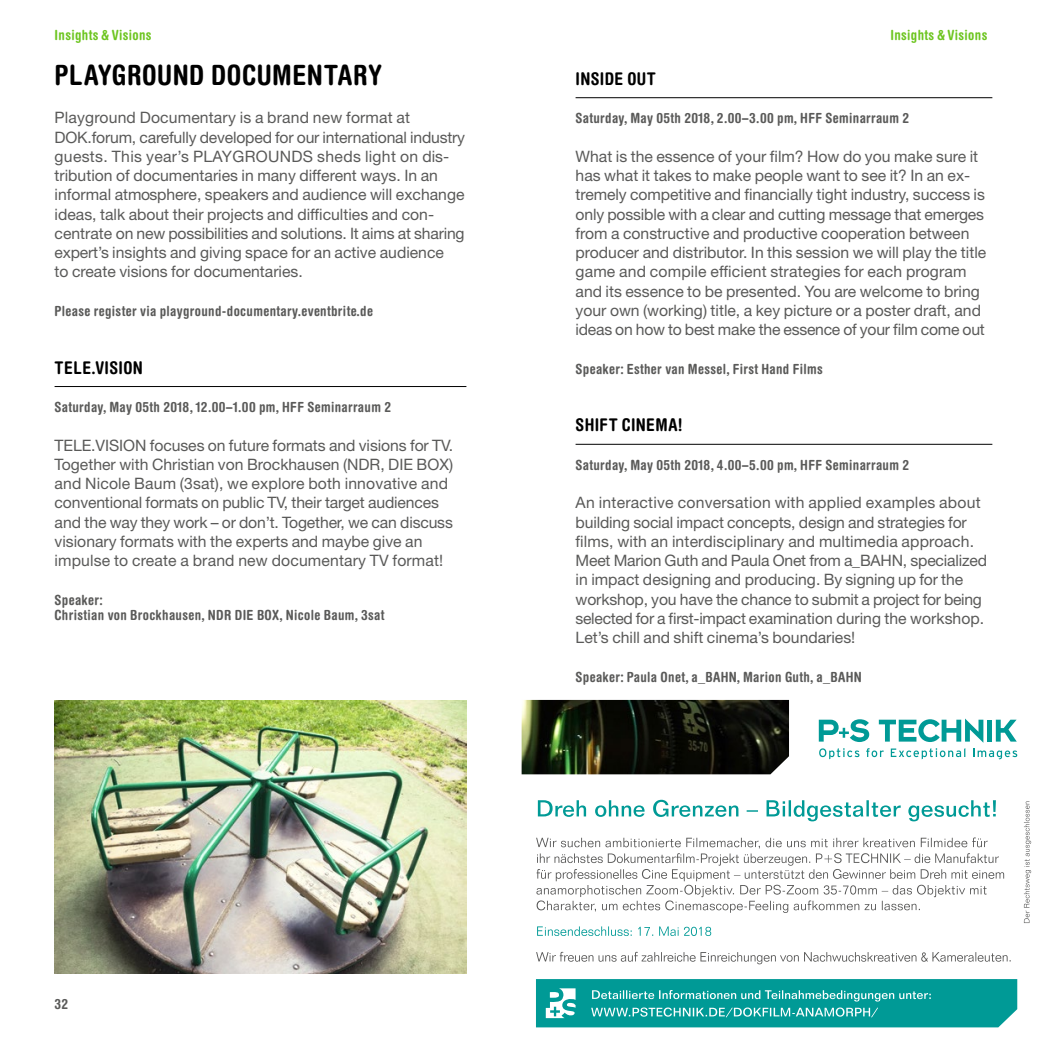
<style>
.page{position:relative;width:1042px;height:1042px;background:#fff}
.page>*{position:absolute;margin:0;border:0;box-sizing:border-box;transform-origin:0 0}
.t1{font:700 condensed 28px "Helvetica Rounded LT";letter-spacing:.02em;color:#000}
.t2{font:700 condensed 17.5px "Helvetica Rounded LT Std";letter-spacing:.025em;color:#000}
.t3{font:15.75px/19.2px "Helvetica Neue LT Std";color:#5a5a59}
.t4{font:700 condensed 14px/14.9px "Helvetica Rounded LT Std";letter-spacing:.025em;color:#5a5a59}
.t5{font:700 condensed 14px "Helvetica Rounded LT Std";letter-spacing:.025em;color:#6dc520}
</style>
<div class="page">
<hr style="left:55px;top:386px;width:411px;height:1px;background:#000">
<img style="left:55px;top:701px;width:411px;height:272px">
<hr style="left:575px;top:97px;width:417px;height:1px;background:#000">
<hr style="left:575px;top:444px;width:417px;height:1px;background:#000">
<svg style="left:536px;top:979px;width:481px;height:48px;background:#1ba4a1"></svg>
<svg style="left:819px;top:718px;width:198px;height:41px"></svg>
<svg style="left:536px;top:952px;width:474px;height:12px"></svg>
<svg style="left:537px;top:926px;width:174px;height:10px"></svg>
<svg style="left:536px;top:837px;width:468px;height:76px"></svg>
<svg style="left:538px;top:800px;width:458px;height:21px"></svg>
<svg style="left:1024px;top:801px;width:7px;height:122px"></svg>
<img style="left:521px;top:700px;width:268px;height:74px">
<p class="t5" style="left:55px;top:26px;width:99px">Insights &amp;Visions</p>
<p class="t5" style="left:890px;top:26px;width:99px">Insights &amp;Visions</p>
<h1 class="t1" style="left:55px;top:58px;width:89px">PLAYGROUN</h1>
<h1 class="t1" style="left:189px;top:58px;width:54px">D DOCUMENTAR</h1>
<h1 class="t1" style="left:368px;top:58px;width:15px">Y</h1>
<p class="t3" style="left:55px;top:108px;width:412px">Playground Documentary is a brand new format at DOK.forum, carefully developed for our international industry guests. This year’s PLAYGROUNDS sheds light on dis&shy;tribution of documentaries in many different ways. In an informal atmosphere, speakers and audience will exchange ideas, talk about their projects and difficulties and con&shy;centrate on new possibilities and solutions. It aims at sharing expert’s insights and giving space for an active audience<br>to create visions for documentaries.</p>
<p class="t4" style="left:55px;top:303px;width:320px">Please register via playground-documentary.eventbrite.de</p>
<p class="t2" style="left:55px;top:357px;width:10px">TELE</p>
<p class="t2" style="left:92px;top:357px;width:51px">.VISION</p>
<p class="t4" style="left:55px;top:399px;width:338px">Saturday, May 05th 2018, 12.00–1.00 pm, HFF Seminarraum 2</p>
<p class="t3" style="left:55px;top:435px;width:400px">TELE.VISION focuses on future formats and visions for TV.<br>Together with Christian von Brockhausen (NDR, DIE BOX) and Nicole Baum (3sat), we explore both innovative and conventional formats on public TV, their target audiences and the way they work – or don’t. Together, we can discuss visionary formats with the experts and maybe give an impulse to create a brand new documentary TV format!</p>
<p class="t4" style="left:55px;top:592px;width:331px">Speaker:<br>Christian von Brockhausen, NDR DIE BOX, Nicole Baum, 3sat</p>
<p class="t2" style="left:575px;top:68px;width:8px">INSI</p>
<p class="t2" style="left:605px;top:68px;width:52px">DE OUT</p>
<p class="t4" style="left:575px;top:111px;width:335px">Saturday, May 05th 2018, 2.00–3.00 pm, HFF Seminarraum 2</p>
<p class="t3" style="left:575px;top:146px;width:412px">What is the essence of your film? How do you make sure it has what it takes to make people want to see it? In an ex&shy;tremely competitive and financially tight industry, success is only possible with a clear and cutting message that emerges from a constructive and productive cooperation between producer and distributor. In this session we will play the title game and compile efficient strategies for each program and its essence to be presented. You are welcome to bring your own (working) title, a key picture or a poster draft, and ideas on how to best make the essence of your film come out</p>
<p class="t4" style="left:575px;top:361px;width:249px">Speaker: Esther van Messel, First Hand Films</p>
<p class="t2" style="left:575px;top:414px;width:56px">SHIFT CINE</p>
<p class="t2" style="left:655px;top:414px;width:29px">MA!</p>
<p class="t4" style="left:575px;top:457px;width:335px">Saturday, May 05th 2018, 4.00–5.00 pm, HFF Seminarraum 2</p>
<p class="t3" style="left:575px;top:493px;width:413px">An interactive conversation with applied examples about building social impact concepts, design and strategies for films, with an interdisciplinary and multimedia approach.<br>Meet Marion Guth and Paula Onet from a_BAHN, specialized in impact designing and producing. By signing up for the workshop, you have the chance to submit a project for being selected for a first-impact examination during the workshop.<br>Let’s chill and shift cinema’s boundaries!</p>
<p class="t4" style="left:575px;top:669px;width:286px">Speaker: Paula Onet, a_BAHN, Marion Guth, a_BAHN</p>
<p class="t4" style="left:55px;top:996px;width:15px">32</p>
</div>
